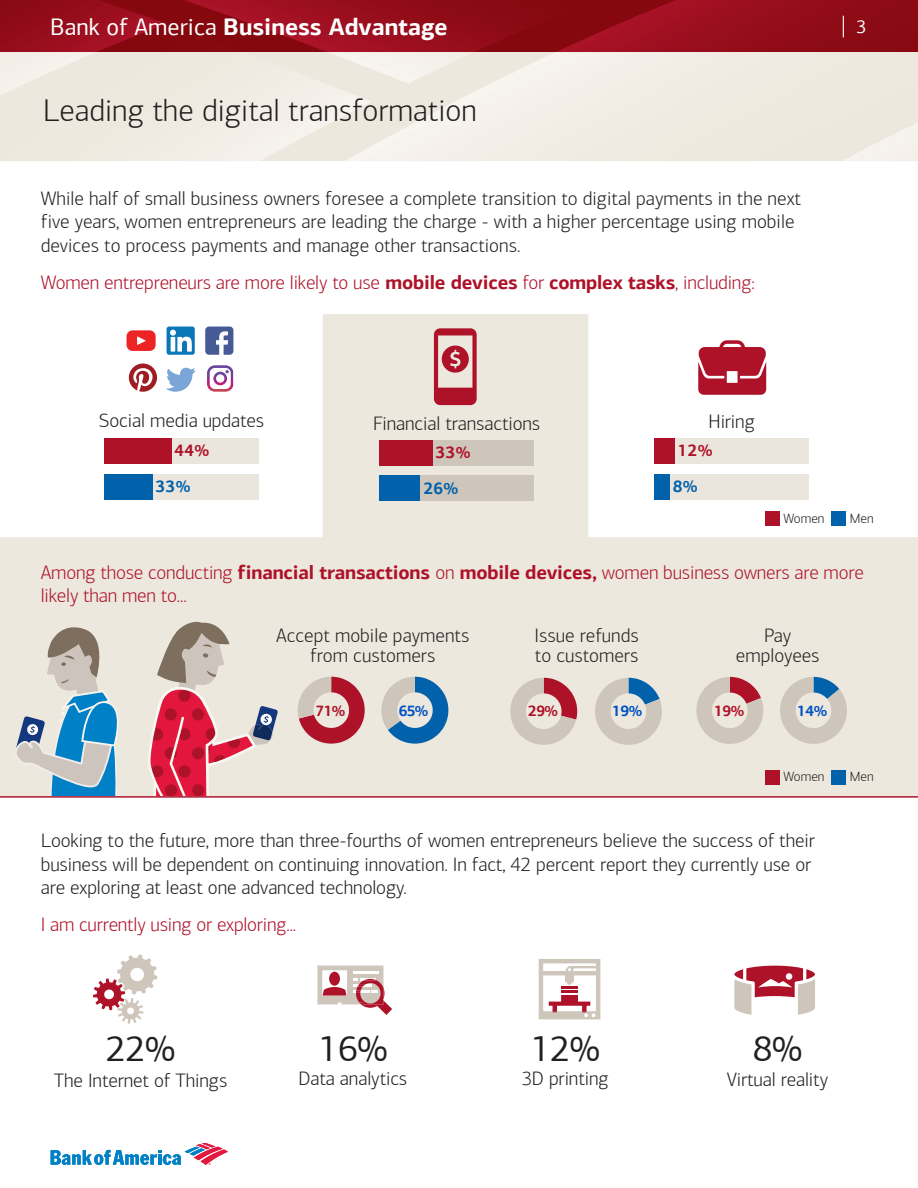
<style>
.page{position:relative;width:918px;height:1188px;background:#fff}
.page>*{position:absolute;margin:0;border:0;box-sizing:border-box;transform-origin:0 0}
.body_text{font:36px "Connections";color:#231f20}
.t1{font:300 31.5px "Connections";color:#231f20}
.t2{font:700 24px "Connections";color:#fff}
.body_text-2{font:300 19.5px/23.4px "Connections";letter-spacing:-.005em;color:#231f20}
.t3{font:300 19.5px/23.4px "Connections";letter-spacing:-.01em;color:#ae1229}
.t4{font:18.15px "Connections";color:#fff}
.t5{font:700 16.5px "Connections";color:#ae1229}
.t6{font:700 16.5px "Connections";color:#0161ab}
.t7{font:700 15px "Connections";color:#ae1229}
.t8{font:700 15px "Connections";color:#0052c2}
.t9{font:300 13.5px "Connections";color:#231f20}
.s1{font-weight:400}
.s2{font-weight:700}
</style>
<div class="page">
<img style="left:586px;top:0;width:332px;height:52px">
<img style="left:0;top:0;width:78px;height:52px">
<img style="left:78px;top:0;width:508px;height:52px">
<svg style="left:843px;top:16px;width:1px;height:21px"></svg>
<svg style="left:0;top:314px;width:918px;height:482px;fill:#ede8de"></svg>
<svg style="left:51px;top:1143px;width:176px;height:22px"></svg>
<svg style="left:317px;top:965px;width:75px;height:50px"></svg>
<svg style="left:539px;top:959px;width:61px;height:60px"></svg>
<svg style="left:734px;top:966px;width:81px;height:49px"></svg>
<svg style="left:298px;top:677px;width:67px;height:67px;background:#ce8d90"></svg>
<svg style="left:381px;top:677px;width:67px;height:67px;background:#91afc4"></svg>
<svg style="left:510px;top:678px;width:67px;height:67px;background:#d6b7b2"></svg>
<svg style="left:595px;top:678px;width:67px;height:67px;background:#c5c9c8"></svg>
<svg style="left:696px;top:677px;width:67px;height:67px;background:#d8c1ba"></svg>
<svg style="left:780px;top:677px;width:67px;height:67px;background:#cbccc9"></svg>
<div style="left:765px;top:511px;width:15px;height:15px;background:#ae1229"></div>
<div style="left:831px;top:511px;width:15px;height:15px;background:#0161ab"></div>
<div style="left:765px;top:770px;width:15px;height:15px;background:#ae1229"></div>
<div style="left:831px;top:770px;width:15px;height:15px;background:#0161ab"></div>
<div style="left:654px;top:438px;width:155px;height:26px;background:#ebe6dd"></div>
<div style="left:654px;top:474px;width:155px;height:25px;background:#ebe6dd"></div>
<div style="left:654px;top:438px;width:21px;height:26px;background:#ae1229"></div>
<div style="left:654px;top:474px;width:16px;height:25px;background:#0161ab"></div>
<svg style="left:698px;top:340px;width:68px;height:55px"></svg>
<div style="left:104px;top:438px;width:155px;height:26px;background:#ebe6dd"></div>
<div style="left:104px;top:474px;width:155px;height:25px;background:#ebe6dd"></div>
<div style="left:104px;top:438px;width:67px;height:26px;background:#ae1229"></div>
<div style="left:104px;top:474px;width:49px;height:25px;background:#0161ab"></div>
<div style="left:380px;top:440px;width:154px;height:25px;background:#cec5bb"></div>
<div style="left:380px;top:476px;width:154px;height:25px;background:#cec5bb"></div>
<div style="left:380px;top:440px;width:53px;height:25px;background:#ae1229"></div>
<div style="left:380px;top:476px;width:40px;height:25px;background:#0161ab"></div>
<svg style="left:434px;top:328px;width:43px;height:77px;background:#c86a74"></svg>
<hr style="left:0;top:796px;width:918px;height:2px;background:#ae1229">
<svg style="left:207px;top:365px;width:26px;height:27px"></svg>
<svg style="left:167px;top:327px;width:28px;height:28px"></svg>
<svg style="left:167px;top:368px;width:28px;height:24px"></svg>
<svg style="left:129px;top:363px;width:28px;height:29px"></svg>
<svg style="left:205px;top:327px;width:28px;height:28px"></svg>
<svg style="left:14px;top:620px;width:264px;height:404px"></svg>
<svg style="left:127px;top:330px;width:29px;height:21px"></svg>
<p class="t2" style="left:50px;top:11px;width:399px"><span class="s1">Bank of America</span> Business Advantage</p>
<p class="t4" style="left:856px;top:16px;width:11px">3</p>
<p class="t1" style="left:43px;top:92px;width:435px">Leading the digital transformation</p>
<p class="body_text-2" style="left:41px;top:187px;width:762px">While half of small business owners foresee a complete transition to digital payments in the next five years, women entrepreneurs are leading the charge - with a higher percentage using mobile devices to process payments and manage other transactions.</p>
<p class="t3" style="left:41px;top:271px;width:716px">Women entrepreneurs are more likely to use <span class="s2">mobile devices</span> for <span class="s2">complex tasks</span>, including:</p>
<p class="body_text-2" style="left:99px;top:409px;width:167px">Social media updates</p>
<p class="t5" style="left:174px;top:440px;width:36px">44%</p>
<p class="t6" style="left:156px;top:476px;width:36px">33%</p>
<p class="body_text-2" style="left:373px;top:412px;width:169px">Financial transactions</p>
<p class="t5" style="left:436px;top:442px;width:36px">33%</p>
<p class="t6" style="left:424px;top:478px;width:36px">26%</p>
<p class="body_text-2" style="left:709px;top:410px;width:48px">Hiring</p>
<p class="t5" style="left:678px;top:440px;width:36px">12%</p>
<p class="t6" style="left:673px;top:476px;width:26px">8%</p>
<p class="t9" style="left:783px;top:510px;width:43px">Women</p>
<p class="t9" style="left:850px;top:510px;width:25px">Men</p>
<p class="t3" style="left:41px;top:561px;width:825px">Among those conducting <span class="s2">financial transactions</span> on <span class="s2">mobile devices,</span> women business owners are more likely than men to...</p>
<p class="body_text-2" style="left:276px;top:626px;width:195px;line-height:19.5px;text-align:center">Accept mobile payments from customers</p>
<p class="body_text-2" style="left:534px;top:626px;width:106px;line-height:19.5px">Issue refunds to customers</p>
<p class="body_text-2" style="left:736px;top:626px;width:85px;line-height:19.5px;text-align:center">Pay employees</p>
<p class="t7" style="left:316px;top:702px;width:31px">71%</p>
<p class="t8" style="left:399px;top:702px;width:31px">65%</p>
<p class="t7" style="left:528px;top:701px;width:31px">29%</p>
<p class="t8" style="left:612px;top:701px;width:31px">19%</p>
<p class="t7" style="left:714px;top:702px;width:31px">19%</p>
<p class="t8" style="left:797px;top:702px;width:31px">14%</p>
<p class="t9" style="left:783px;top:769px;width:43px">Women</p>
<p class="t9" style="left:850px;top:769px;width:25px">Men</p>
<p class="body_text-2" style="left:41px;top:829px;width:776px">Looking to the future, more than three-fourths of women entrepreneurs believe the success of their business will be dependent on continuing innovation. In fact, 42 percent report they currently use or are exploring at least one advanced technology.</p>
<p class="t3" style="left:41px;top:913px;width:257px">I am currently using or exploring...</p>
<p class="body_text" style="left:106px;top:1028px;width:70px">22%</p>
<p class="body_text" style="left:319px;top:1028px;width:70px">16%</p>
<p class="body_text" style="left:531px;top:1028px;width:70px">12%</p>
<p class="body_text" style="left:753px;top:1028px;width:51px">8%</p>
<p class="body_text-2" style="left:54px;top:1069px;width:175px">The Internet of Things</p>
<p class="body_text-2" style="left:298px;top:1067px;width:110px">Data analytics</p>
<p class="body_text-2" style="left:522px;top:1067px;width:89px">3D printing</p>
<p class="body_text-2" style="left:727px;top:1068px;width:103px">Virtual reality</p>
</div>
